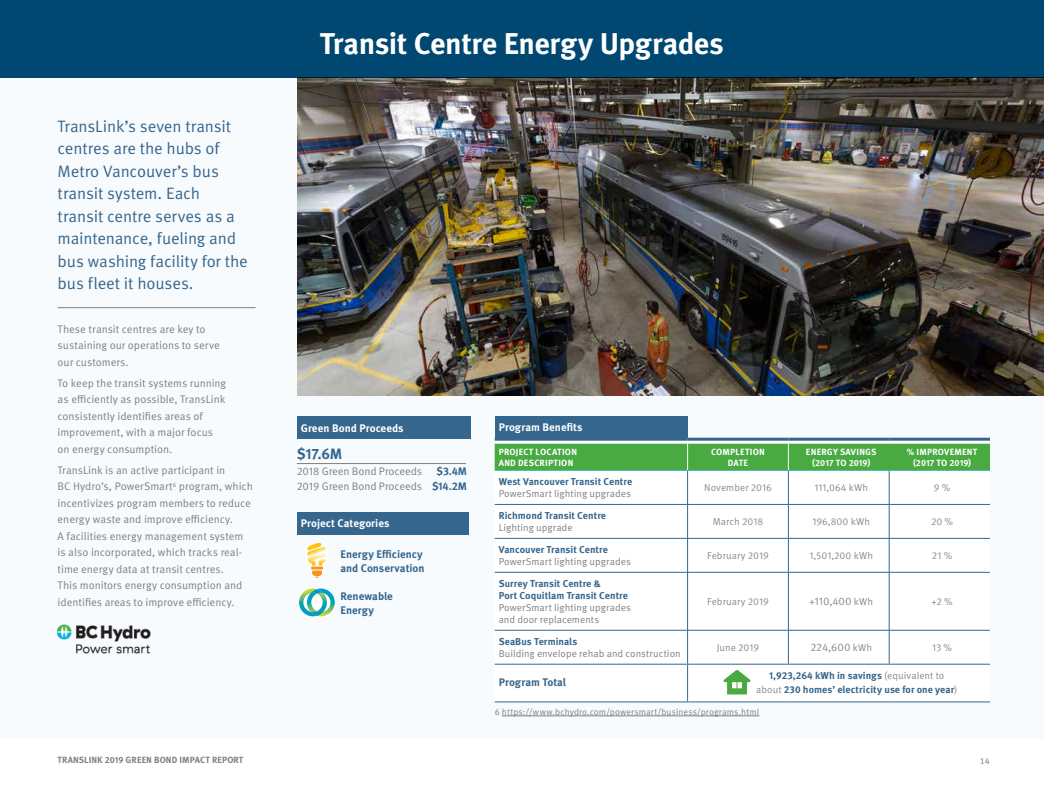
<style>
.page{position:relative;width:1044px;height:792px;background:#fff}
.page>*{position:absolute;margin:0;border:0;box-sizing:border-box;transform-origin:0 0}
.t1{font:700 30px "Meta Pro";letter-spacing:-.02em;color:#fff}
.t2{font:16.5px/22.5px "Meta OT Norm";letter-spacing:-.01em;color:#35668d}
.t3{font:700 15px "Meta Pro";color:#35668d}
.t4{font:11px/16.5px "Meta OT Norm";letter-spacing:-.005em;color:#807f83}
.t5{font:700 11px/14px "Meta Pro";color:#35668d}
.t6{font:700 11px "Meta Pro";color:#fff}
.t7{font:11px "Meta OT Norm";color:#898a8d}
.t8{font:700 10px/12px "Meta Pro";color:#35668d}
.t9{font:10px/12px "Meta OT Norm";letter-spacing:.005em;color:#807f83}
.t10{font:10px "Meta OT Norm";letter-spacing:.005em;color:#898a8d}
.t11{font:700 9px/11px "Meta Pro";letter-spacing:.02em;color:#fff;text-align:center}
.t12{font:9px "Meta OT Norm";letter-spacing:.01em;color:#807f83}
.t13{font:700 9px "Meta Pro";letter-spacing:.01em;color:#807f83}
.t14{font:9px "Meta Pro";color:#807f83}
.s1{font-family:"Meta Pro";font-weight:700;color:#35668d}
.s2{font-size:10px}
.s3{font-family:"Meta OT Norm";font-weight:400;color:#898a8d}
</style>
<div class="page">
<div style="left:0;top:78px;width:1044px;height:661px;background:#f8fbfe"></div>
<hr style="left:58px;top:307px;width:198px;height:1px;background:#807f83">
<hr style="left:297px;top:463px;width:169px;height:1px;background:#807f83">
<div style="left:297px;top:417px;width:174px;height:22px;background:#35668d"></div>
<div style="left:297px;top:512px;width:171px;height:23px;background:#35668d"></div>
<img style="left:298px;top:78px;width:746px;height:318px">
<hr style="left:502px;top:716px;width:257px;height:1px;background:#807f83">
<div style="left:495px;top:417px;width:193px;height:22px;background:#35668d"></div>
<svg style="left:495px;top:443px;width:495px;height:258px"></svg>
<hr style="left:495px;top:438px;width:193px;height:3px;background:#35668d">
<hr style="left:688px;top:438px;width:100px;height:3px;background:#35668d">
<div style="left:495px;top:444px;width:495px;height:26px;background:#49aa42"></div>
<hr style="left:495px;top:470px;width:193px;height:1px;background:#45c1c0">
<hr style="left:688px;top:470px;width:100px;height:1px;background:#45c1c0">
<hr style="left:788px;top:470px;width:101px;height:1px;background:#45c1c0">
<hr style="left:889px;top:470px;width:101px;height:1px;background:#45c1c0">
<hr style="left:687px;top:471px;width:1px;height:33px;background:#35668d">
<hr style="left:788px;top:471px;width:1px;height:33px;background:#35668d">
<hr style="left:889px;top:471px;width:1px;height:33px;background:#35668d">
<hr style="left:495px;top:504px;width:193px;height:1px;background:#35668d">
<hr style="left:688px;top:504px;width:100px;height:1px;background:#35668d">
<hr style="left:687px;top:505px;width:1px;height:33px;background:#35668d">
<hr style="left:788px;top:504px;width:101px;height:1px;background:#35668d">
<hr style="left:788px;top:505px;width:1px;height:33px;background:#35668d">
<hr style="left:889px;top:504px;width:101px;height:1px;background:#35668d">
<hr style="left:889px;top:505px;width:1px;height:33px;background:#35668d">
<hr style="left:495px;top:538px;width:193px;height:1px;background:#35668d">
<hr style="left:688px;top:538px;width:100px;height:1px;background:#35668d">
<hr style="left:687px;top:539px;width:1px;height:33px;background:#35668d">
<hr style="left:788px;top:538px;width:101px;height:1px;background:#35668d">
<hr style="left:788px;top:539px;width:1px;height:33px;background:#35668d">
<hr style="left:889px;top:538px;width:101px;height:1px;background:#35668d">
<hr style="left:889px;top:539px;width:1px;height:33px;background:#35668d">
<hr style="left:495px;top:572px;width:193px;height:1px;background:#35668d">
<hr style="left:688px;top:572px;width:100px;height:1px;background:#35668d">
<hr style="left:687px;top:572px;width:1px;height:58px;background:#35668d">
<hr style="left:788px;top:572px;width:101px;height:1px;background:#35668d">
<hr style="left:788px;top:572px;width:1px;height:58px;background:#35668d">
<hr style="left:889px;top:572px;width:101px;height:1px;background:#35668d">
<hr style="left:889px;top:572px;width:1px;height:58px;background:#35668d">
<hr style="left:495px;top:630px;width:193px;height:1px;background:#35668d">
<hr style="left:688px;top:630px;width:100px;height:1px;background:#35668d">
<hr style="left:687px;top:630px;width:1px;height:34px;background:#35668d">
<hr style="left:788px;top:630px;width:101px;height:1px;background:#35668d">
<hr style="left:788px;top:630px;width:1px;height:34px;background:#35668d">
<hr style="left:889px;top:630px;width:101px;height:1px;background:#35668d">
<hr style="left:889px;top:630px;width:1px;height:34px;background:#35668d">
<hr style="left:495px;top:664px;width:193px;height:1px;background:#35668d">
<hr style="left:688px;top:664px;width:100px;height:1px;background:#35668d">
<hr style="left:788px;top:664px;width:101px;height:1px;background:#35668d">
<hr style="left:889px;top:664px;width:101px;height:1px;background:#35668d">
<hr style="left:495px;top:701px;width:193px;height:1px;background:#35668d">
<hr style="left:688px;top:701px;width:100px;height:1px;background:#35668d">
<hr style="left:788px;top:701px;width:101px;height:1px;background:#35668d">
<hr style="left:889px;top:701px;width:101px;height:1px;background:#35668d">
<hr style="left:687px;top:665px;width:1px;height:36px;background:#35668d">
<hr style="left:788px;top:438px;width:101px;height:3px;background:#35668d">
<hr style="left:889px;top:438px;width:101px;height:3px;background:#35668d">
<svg style="left:723px;top:670px;width:28px;height:24px"></svg>
<img style="left:58px;top:624px;width:93px;height:30px">
<svg style="left:307px;top:542px;width:20px;height:36px"></svg>
<svg style="left:299px;top:588px;width:36px;height:29px"></svg>
<div style="left:0;top:0;width:1044px;height:78px;background:#004872"></div>
<h2 class="t2" style="left:58px;top:115px;width:192px">TransLink’s seven transit centres are the hubs of<br>Metro Vancouver’s bus transit system. Each transit centre serves as a maintenance, fueling and bus washing facility for the bus fleet it houses.</h2>
<p class="t4" style="left:58px;top:321px;width:164px">These transit centres are key to sustaining our operations to serve our customers.</p>
<p class="t4" style="left:58px;top:375px;width:170px">To keep the transit systems running as efficiently as possible, TransLink consistently identifies areas of improvement, with a major focus on energy consumption.</p>
<p class="t4" style="left:58px;top:462px;width:197px">TransLink is an active participant in<br>BC Hydro’s, PowerSmart<sup>6</sup> program, which incentivizes program members to reduce energy waste and improve efficiency.<br>A facilities energy management system is also incorporated, which tracks real&shy;time energy data at transit centres.<br>This monitors energy consumption and identifies areas to improve efficiency.</p>
<h1 class="t1" style="left:320px;top:24px;width:406px">Transit Centre Energy Upgrades</h1>
<p class="t6" style="left:301px;top:421px;width:104px">Green Bond Proceeds</p>
<h3 class="t3" style="left:297px;top:444px;width:47px">$17.6M</h3>
<p class="t4" style="left:297px;top:464px;width:127px">2018 Green Bond Proceeds</p>
<p class="t5" style="left:437px;top:465px;width:32px">$3.4M</p>
<p class="t4" style="left:297px;top:478px;width:171px">2019 Green Bond Proceeds <span class="s1">$14.2M</span></p>
<p class="t6" style="left:301px;top:517px;width:90px">Project Categories</p>
<p class="t5" style="left:340px;top:548px;width:86px">Energy Efficiency and Conservation</p>
<p class="t5" style="left:340px;top:589px;width:54px">Renewable<br>Energy</p>
<p class="t6" style="left:499px;top:420px;width:85px">Program Benefits</p>
<p class="t11" style="left:499px;top:447px;width:80px;text-align:left">PROJECT LOCATION<br>AND DESCRIPTION</p>
<p class="t11" style="left:711px;top:447px;width:55px">COMPLETION<br>DATE</p>
<p class="t11" style="left:806px;top:447px;width:72px">ENERGY SAVINGS (2017 TO 2019)</p>
<p class="t11" style="left:907px;top:447px;width:72px">% IMPROVEMENT (2017 TO 2019)</p>
<p class="t8" style="left:499px;top:476px;width:135px">West Vancouver Transit Centre</p>
<p class="t9" style="left:499px;top:488px;width:134px">PowerSmart lighting upgrades</p>
<p class="t10" style="left:704px;top:482px;width:69px">November 2016</p>
<p class="t10" style="left:814px;top:482px;width:55px">111,064 kWh</p>
<p class="t10" style="left:934px;top:482px;width:18px">9 %</p>
<p class="t8" style="left:499px;top:510px;width:109px">Richmond Transit Centre</p>
<p class="t9" style="left:499px;top:522px;width:75px">Lighting upgrade</p>
<p class="t8" style="left:499px;top:544px;width:111px">Vancouver Transit Centre</p>
<p class="t9" style="left:499px;top:556px;width:134px">PowerSmart lighting upgrades</p>
<p class="t8" style="left:499px;top:578px;width:131px">Surrey Transit Centre &amp;<br>Port Coquitlam Transit Centre</p>
<p class="t9" style="left:499px;top:602px;width:134px">PowerSmart lighting upgrades and door replacements</p>
<p class="t8" style="left:499px;top:636px;width:80px">SeaBus Terminals</p>
<p class="t9" style="left:499px;top:648px;width:184px">Building envelope rehab and construction</p>
<p class="t10" style="left:713px;top:516px;width:52px">March 2018</p>
<p class="t10" style="left:812px;top:516px;width:59px">196,800 kWh</p>
<p class="t10" style="left:931px;top:516px;width:24px">20 %</p>
<p class="t10" style="left:707px;top:550px;width:63px">February 2019</p>
<p class="t10" style="left:809px;top:550px;width:65px">1,501,200 kWh</p>
<p class="t10" style="left:932px;top:550px;width:22px">21 %</p>
<p class="t10" style="left:707px;top:596px;width:63px">February 2019</p>
<p class="t7" style="left:809px;top:595px;width:65px">+110,400 <span class="s2">kWh</span></p>
<p class="t10" style="left:932px;top:596px;width:23px">+2 %</p>
<p class="t10" style="left:717px;top:642px;width:44px">June 2019</p>
<p class="t7" style="left:810px;top:641px;width:63px">224,600 <span class="s2">kWh</span></p>
<p class="t10" style="left:932px;top:642px;width:22px">13 %</p>
<p class="t5" style="left:499px;top:676px;width:69px">Program Total</p>
<p class="t8" style="left:756px;top:669px;width:203px;line-height:14px;text-align:center">1,923,264 kWh in savings <span class="s3">(equivalent to about</span> 230 homes’ electricity use for one year<span class="s3">)</span></p>
<p class="t12" style="left:495px;top:707px;width:266px">6 https://www.bchydro.com/powersmart/business/programs.html</p>
<p class="t13" style="left:58px;top:754px;width:187px">TRANSLINK 2019 GREEN BOND IMPACT REPORT</p>
<p class="t14" style="left:980px;top:755px;width:12px">14</p>
</div>
